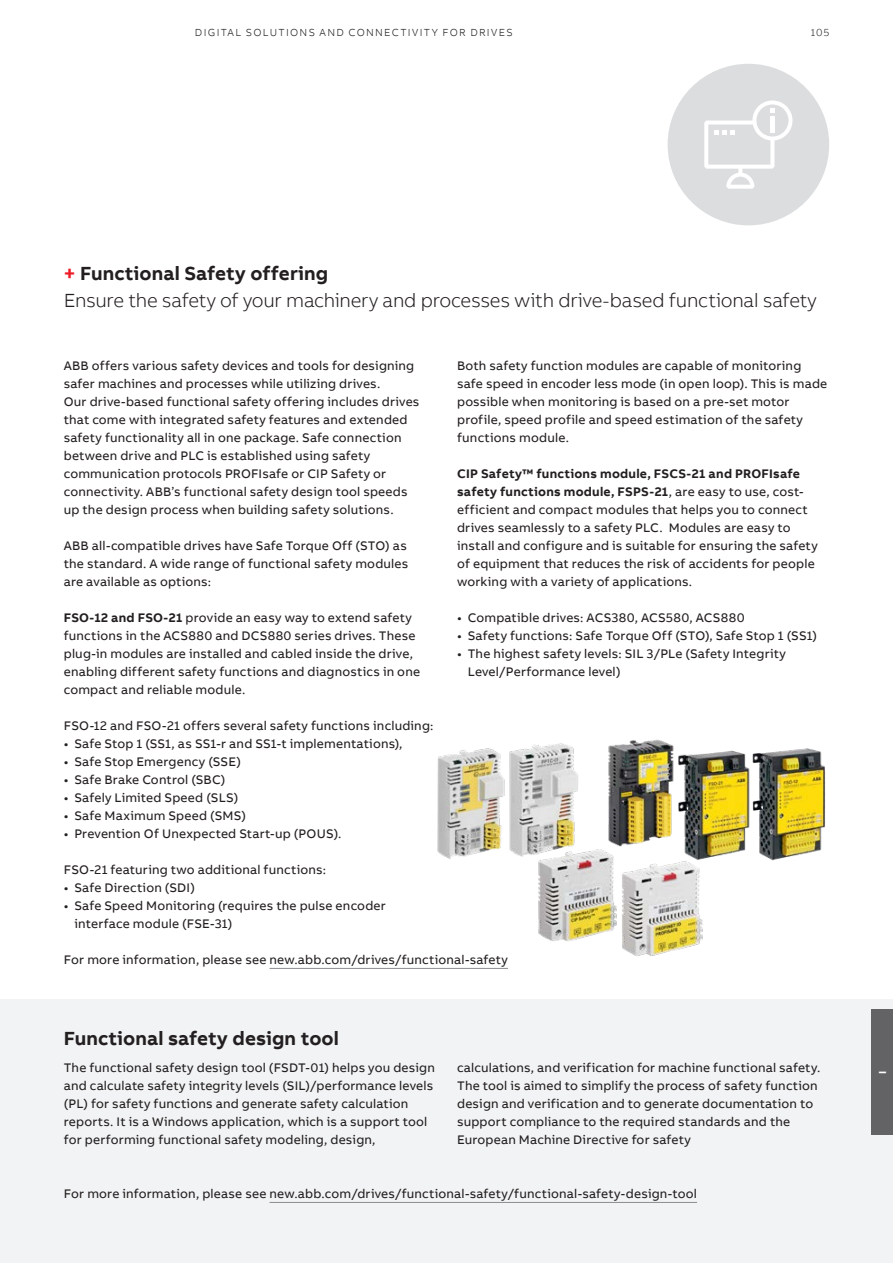
<style>
.page{position:relative;width:893px;height:1263px;background:#fff}
.page>*{position:absolute;margin:0;border:0;box-sizing:border-box;transform-origin:0 0}
.t1{font:300 19.5px/27px "AB Bvoice";letter-spacing:-.015em;color:#231f20}
.t2{font:700 19.5px "AB Bvoice";letter-spacing:.005em;color:#231f20}
.t3{font:12.75px/18px "AB Bvoice";letter-spacing:.015em;color:#231f20}
.t4{font:300 10.5px "AB Bvoice";letter-spacing:.12em;color:#231f20}
.t5{font:700 10.5px "AB Bvoice";color:#fff}
.s1{font-weight:700;color:#ee1c28}
.s2{font-weight:700}
</style>
<div class="page">
<div style="left:0;top:1000px;width:893px;height:263px;background:#f2f3f4"></div>
<hr style="left:269px;top:1202px;width:428px;height:1px;background:#8a8c8f">
<img style="left:404px;top:739px;width:421px;height:229px">
<hr style="left:269px;top:968px;width:239px;height:1px;background:#8a8c8f">
<div style="left:872px;top:1009px;width:21px;height:126px;background:#636366"></div>
<div style="left:668px;top:64px;width:161px;height:161px;background:#dcdddf;border-radius:50%"></div>
<svg style="left:704px;top:100px;width:88px;height:89px"></svg>
<p class="t4" style="left:195px;top:26px;width:319px">DIGITAL SOLUTIONS AND CONNECTIVITY FOR DRIVES</p>
<p class="t4" style="left:811px;top:26px;width:20px">105</p>
<h1 class="t1" style="left:64px;top:260px;width:754px"><span class="s1">+</span> <span class="s2">Functional Safety offering<br></span>Ensure the safety of your machinery and processes with drive-based functional safety</h1>
<p class="t3" style="left:64px;top:357px;width:357px">ABB offers various safety devices and tools for designing safer machines and processes while utilizing drives.<br>Our drive-based functional safety offering includes drives that come with integrated safety features and extended safety functionality all in one package. Safe connection between drive and PLC is established using safety communication protocols PROFIsafe or CIP Safety or connectivity. ABB’s functional safety design tool speeds up the design process when building safety solutions.</p>
<p class="t3" style="left:64px;top:537px;width:346px;text-align:justify">ABB all-compatible drives have Safe Torque Off (STO) as the standard. A wide range of functional safety modules are available as options:</p>
<p class="t3" style="left:64px;top:609px;width:358px"><span class="s2">FSO-12 and FSO-21</span> provide an easy way to extend safety functions in the ACS880 and DCS880 series drives. These plug-in modules are installed and cabled inside the drive, enabling different safety functions and diagnostics in one compact and reliable module.</p>
<p class="t3" style="left:64px;top:717px;width:371px">FSO-12 and FSO-21 offers several safety functions including:</p>
<p class="t3" style="left:64px;top:735px;width:340px">• Safe Stop 1 (SS1, as SS1-r and SS1-t implementations),</p>
<p class="t3" style="left:64px;top:753px;width:179px">• Safe Stop Emergency (SSE)</p>
<p class="t3" style="left:64px;top:771px;width:163px">• Safe Brake Control (SBC)</p>
<p class="t3" style="left:64px;top:789px;width:176px">• Safely Limited Speed (SLS)</p>
<p class="t3" style="left:64px;top:807px;width:184px">• Safe Maximum Speed (SMS)</p>
<p class="t3" style="left:64px;top:825px;width:279px">• Prevention Of Unexpected Start-up (POUS).</p>
<p class="t3" style="left:64px;top:861px;width:264px">FSO-21 featuring two additional functions:</p>
<p class="t3" style="left:64px;top:879px;width:133px">• Safe Direction (SDI)</p>
<p class="t3" style="left:74px;top:897px;width:313px;text-indent:-11px">• Safe Speed Monitoring (requires the pulse encoder interface module (FSE-31)</p>
<p class="t3" style="left:457px;top:357px;width:372px">Both safety function modules are capable of monitoring safe speed in encoder less mode (in open loop). This is made possible when monitoring is based on a pre-set motor profile, speed profile and speed estimation of the safety functions module.</p>
<p class="t3" style="left:457px;top:465px;width:362px"><span class="s2">CIP Safety™ functions module, FSCS-21 and PROFIsafe safety functions module, FSPS-21</span>, are easy to use, cost&shy;efficient and compact modules that helps you to connect drives seamlessly to a safety PLC. Modules are easy to install and configure and is suitable for ensuring the safety of equipment that reduces the risk of accidents for people working with a variety of applications.</p>
<p class="t3" style="left:457px;top:609px;width:289px">• Compatible drives: ACS380, ACS580, ACS880</p>
<p class="t3" style="left:457px;top:627px;width:362px">• Safety functions: Safe Torque Off (STO), Safe Stop 1 (SS1)</p>
<p class="t3" style="left:468px;top:645px;width:320px;text-indent:-11px">• The highest safety levels: SIL 3/PLe (Safety Integrity<br>Level/Performance level)</p>
<p class="t3" style="left:64px;top:951px;width:446px">For more information, please see new.abb.com/drives/functional-safety</p>
<h1 class="t2" style="left:64px;top:1026px;width:277px">Functional safety design tool</h1>
<p class="t3" style="left:64px;top:1059px;width:373px">The functional safety design tool (FSDT-01) helps you design and calculate safety integrity levels (SIL)/performance levels (PL) for safety functions and generate safety calculation reports. It is a Windows application, which is a support tool for performing functional safety modeling, design,</p>
<p class="t3" style="left:457px;top:1059px;width:365px">calculations, and verification for machine functional safety.<br>The tool is aimed to simplify the process of safety function design and verification and to generate documentation to support compliance to the required standards and the European Machine Directive for safety</p>
<p class="t3" style="left:64px;top:1185px;width:635px">For more information, please see new.abb.com/drives/functional-safety/functional-safety-design-tool</p>
<p class="t5" style="left:876px;top:1074px;width:5px;rotate:-90deg">I</p>
</div>
